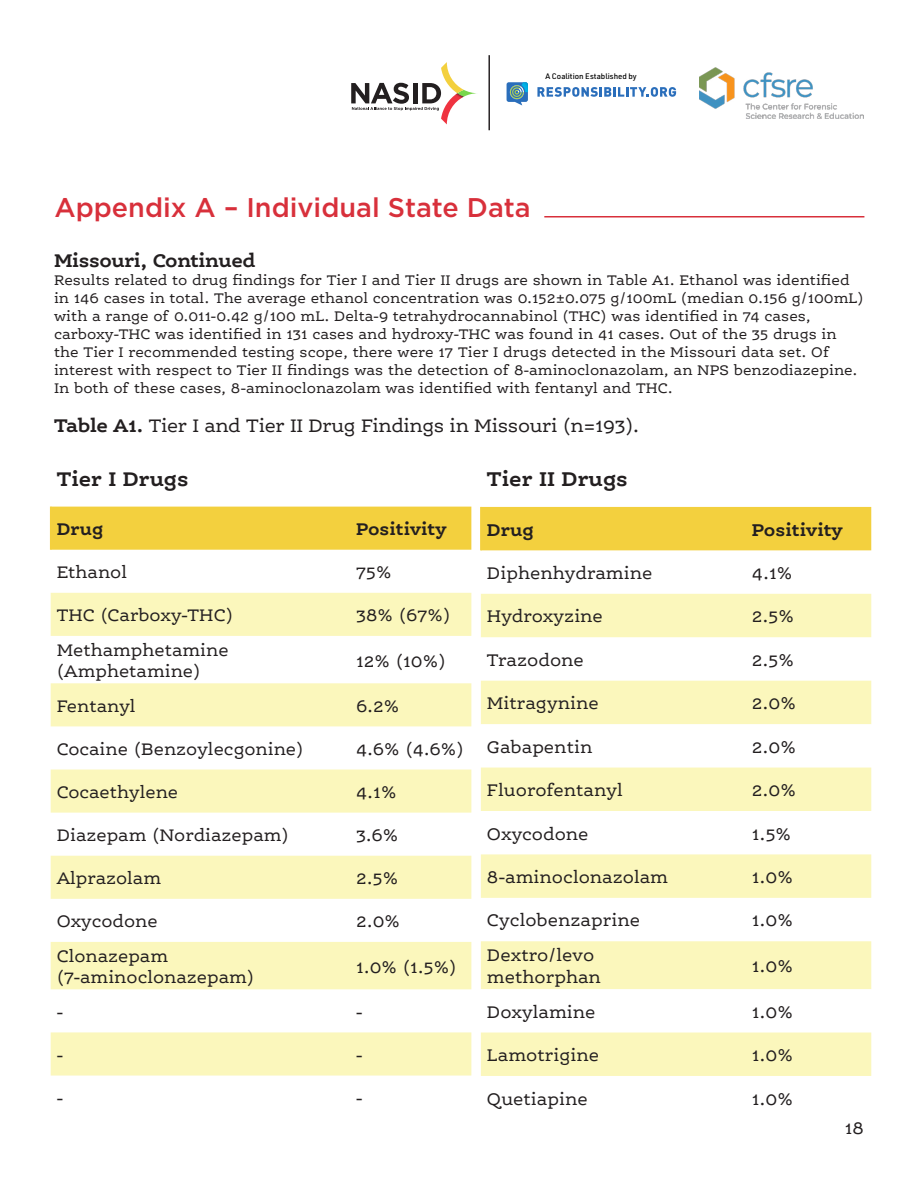
<style>
.page{position:relative;width:918px;height:1188px;background:#fff}
.page>*{position:absolute;margin:0;border:0;box-sizing:border-box;transform-origin:0 0}
.t1{font:500 27px "Gotham";color:#d8303b}
.t2{font:700 21.15px "Ernestine Pro";color:#231f20}
.t3{font:700 21px "Ernestine Pro";color:#231f20}
.t4{font:19.5px "Ernestine Pro";letter-spacing:-.02em;color:#231f20}
.t5{font:700 19.5px "Ernestine Pro";letter-spacing:-.02em;color:#231f20}
.t6{font:18.15px/21.8px "Ernestine Pro";color:#231f20}
.t7{font:700 18.15px "Ernestine Pro";color:#231f20}
.t8{font:18px/21.6px "Ernestine Pro";color:#231f20}
.t9{font:700 18px "Ernestine Pro";color:#231f20}
.t10{font:15px/18px "Ernestine Pro";color:#231f20}
.t11{font:500 7.95px "URWDIN";color:#000}
.s1{font-weight:700}
</style>
<div class="page">
<hr style="left:544px;top:216px;width:320px;height:2px;background:#d8303b">
<div style="left:51px;top:507px;width:420px;height:43px;background:#f3d03e"></div>
<svg style="left:51px;top:593px;width:420px;height:483px;fill:#fbf7bc"></svg>
<hr style="left:50px;top:507px;width:1px;height:43px;background:#f4d03e">
<div style="left:482px;top:507px;width:389px;height:43px;background:#f3d03e"></div>
<svg style="left:481px;top:594px;width:390px;height:482px;fill:#fbf7bc"></svg>
<hr style="left:480px;top:507px;width:2px;height:43px;background:#f4d03e">
<hr style="left:488px;top:55px;width:2px;height:75px;background:#231f20">
<svg style="left:507px;top:82px;width:21px;height:23px"></svg>
<svg style="left:537px;top:87px;width:139px;height:10px"></svg>
<svg style="left:351px;top:62px;width:126px;height:62px"></svg>
<img style="left:700px;top:67px;width:164px;height:51px">
<p class="t11" style="left:546px;top:71px;width:93px">A Coalition Established by</p>
<h1 class="t1" style="left:54px;top:189px;width:478px">Appendix A – Individual State Data</h1>
<h3 class="t5" style="left:54px;top:248px;width:203px">Missouri, Continued</h3>
<p class="t10" style="left:54px;top:271px;width:811px">Results related to drug findings for Tier I and Tier II drugs are shown in Table A1. Ethanol was identified in 146 cases in total. The average ethanol concentration was 0.152±0.075 g/100mL (median 0.156 g/100mL) with a range of 0.011-0.42 g/100 mL. Delta-9 tetrahydrocannabinol (THC) was identified in 74 cases, carboxy-THC was identified in 131 cases and hydroxy-THC was found in 41 cases. Out of the 35 drugs in the Tier I recommended testing scope, there were 17 Tier I drugs detected in the Missouri data set. Of interest with respect to Tier II findings was the detection of 8-aminoclonazolam, an NPS benzodiazepine.<br>In both of these cases, 8-aminoclonazolam was identified with fentanyl and THC.</p>
<h3 class="t4" style="left:54px;top:414px;width:587px"><span class="s1">Table A1.</span> Tier I and Tier II Drug Findings in Missouri (n=193).</h3>
<h3 class="t3" style="left:57px;top:465px;width:133px">Tier I Drugs</h3>
<p class="t9" style="left:57px;top:517px;width:48px">Drug</p>
<p class="t9" style="left:356px;top:517px;width:92px">Positivity</p>
<p class="t8" style="left:57px;top:561px;width:72px">Ethanol</p>
<p class="t8" style="left:356px;top:561px;width:37px">75%</p>
<p class="t8" style="left:57px;top:604px;width:178px">THC (Carboxy-THC)</p>
<p class="t8" style="left:356px;top:604px;width:96px">38% (67%)</p>
<p class="t8" style="left:57px;top:639px;width:174px">Methamphetamine (Amphetamine)</p>
<p class="t8" style="left:356px;top:649px;width:91px">12% (10%)</p>
<p class="t8" style="left:57px;top:695px;width:81px">Fentanyl</p>
<p class="t8" style="left:356px;top:695px;width:45px">6.2%</p>
<p class="t8" style="left:57px;top:738px;width:248px">Cocaine (Benzoylecgonine)</p>
<p class="t8" style="left:356px;top:738px;width:109px">4.6% (4.6%)</p>
<p class="t8" style="left:57px;top:781px;width:123px">Cocaethylene</p>
<p class="t8" style="left:356px;top:781px;width:42px">4.1%</p>
<p class="t8" style="left:57px;top:824px;width:234px">Diazepam (Nordiazepam)</p>
<p class="t8" style="left:356px;top:824px;width:44px">3.6%</p>
<p class="t8" style="left:57px;top:867px;width:106px">Alprazolam</p>
<p class="t8" style="left:356px;top:867px;width:44px">2.5%</p>
<p class="t8" style="left:57px;top:910px;width:102px">Oxycodone</p>
<p class="t8" style="left:356px;top:910px;width:45px">2.0%</p>
<p class="t8" style="left:57px;top:945px;width:199px">Clonazepam (7-aminoclonazepam)</p>
<p class="t8" style="left:356px;top:955px;width:102px">1.0% (1.5%)</p>
<p class="t8" style="left:57px;top:1001px;width:8px">-</p>
<p class="t8" style="left:356px;top:1001px;width:8px">-</p>
<h2 class="t2" style="left:487px;top:465px;width:142px">Tier II Drugs</h2>
<p class="t7" style="left:487px;top:518px;width:49px">Drug</p>
<p class="t7" style="left:752px;top:518px;width:93px">Positivity</p>
<p class="t6" style="left:487px;top:562px;width:167px">Diphenhydramine</p>
<p class="t6" style="left:752px;top:562px;width:42px">4.1%</p>
<p class="t6" style="left:487px;top:605px;width:118px">Hydroxyzine</p>
<p class="t6" style="left:752px;top:605px;width:44px">2.5%</p>
<p class="t6" style="left:487px;top:649px;width:98px">Trazodone</p>
<p class="t6" style="left:752px;top:649px;width:44px">2.5%</p>
<p class="t6" style="left:487px;top:692px;width:113px">Mitragynine</p>
<p class="t6" style="left:752px;top:692px;width:46px">2.0%</p>
<p class="t6" style="left:487px;top:736px;width:107px">Gabapentin</p>
<p class="t6" style="left:752px;top:736px;width:46px">2.0%</p>
<p class="t6" style="left:487px;top:779px;width:138px">Fluorofentanyl</p>
<p class="t6" style="left:752px;top:779px;width:46px">2.0%</p>
<p class="t6" style="left:487px;top:822px;width:103px">Oxycodone</p>
<p class="t6" style="left:752px;top:822px;width:41px">1.5%</p>
<p class="t6" style="left:487px;top:866px;width:183px">8-aminoclonazolam</p>
<p class="t6" style="left:752px;top:866px;width:43px">1.0%</p>
<p class="t6" style="left:487px;top:909px;width:155px">Cyclobenzaprine</p>
<p class="t6" style="left:752px;top:909px;width:43px">1.0%</p>
<p class="t6" style="left:487px;top:944px;width:116px">Dextro/levo methorphan</p>
<p class="t6" style="left:752px;top:955px;width:43px">1.0%</p>
<p class="t6" style="left:487px;top:1001px;width:110px">Doxylamine</p>
<p class="t6" style="left:752px;top:1001px;width:43px">1.0%</p>
<p class="t6" style="left:487px;top:1044px;width:114px">Lamotrigine</p>
<p class="t6" style="left:752px;top:1044px;width:43px">1.0%</p>
<p class="t6" style="left:487px;top:1087px;width:102px">Quetiapine</p>
<p class="t6" style="left:752px;top:1087px;width:43px">1.0%</p>
<p class="t8" style="left:57px;top:1044px;width:8px">-</p>
<p class="t8" style="left:356px;top:1044px;width:8px">-</p>
<p class="t8" style="left:57px;top:1087px;width:8px">-</p>
<p class="t8" style="left:356px;top:1087px;width:8px">-</p>
<p class="t8" style="left:845px;top:1117px;width:21px">18</p>
</div>
